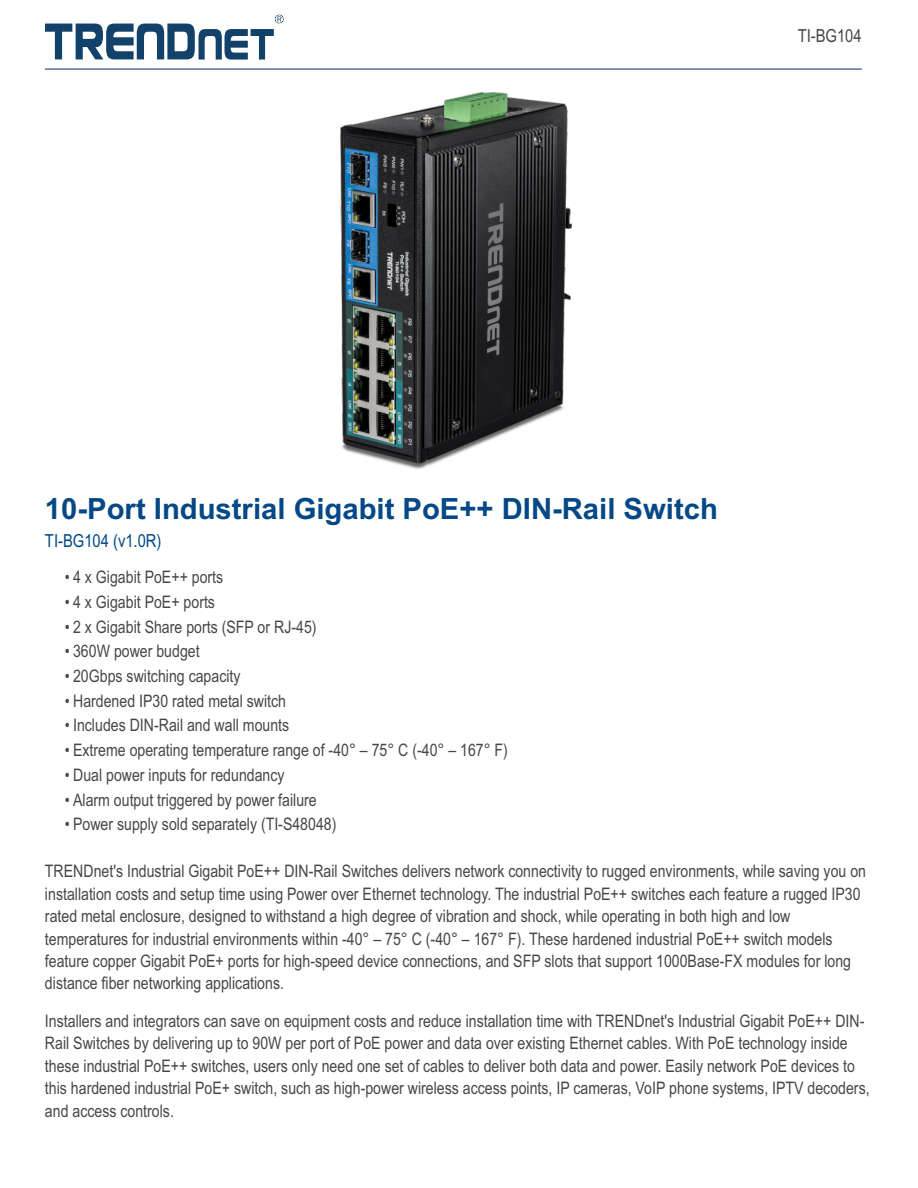
<style>
.page{position:relative;width:918px;height:1188px;background:#fff}
.page>*{position:absolute;margin:0;border:0;box-sizing:border-box;transform-origin:0 0}
.t1{font:700 29.25px "Arial";color:#034886}
.t2{font:18px "Arial Narrow";color:#034886}
.t3{font:18px "Arial Narrow";color:#464646}
.t4{font:17.25px/22.4px "Arial Narrow";color:#464646}
</style>
<div class="page">
<svg style="left:45px;top:15px;width:239px;height:45px"></svg>
<img style="left:340px;top:92px;width:232px;height:377px">
<hr style="left:45px;top:68px;width:817px;height:2px;background:#32537e">
<p class="t3" style="left:798px;top:28px;width:65px">TI-BG104</p>
<h1 class="t1" style="left:45px;top:497px;width:674px">10-Port Industrial Gigabit PoE++ DIN-Rail Switch</h1>
<p class="t2" style="left:45px;top:534px;width:118px">TI-BG104 (v1.0R)</p>
<p class="t4" style="left:65px;top:568px;width:160px">• 4 x Gigabit PoE++ ports</p>
<p class="t4" style="left:65px;top:592px;width:152px">• 4 x Gigabit PoE+ ports</p>
<p class="t4" style="left:65px;top:617px;width:253px">• 2 x Gigabit Share ports (SFP or RJ-45)</p>
<p class="t4" style="left:65px;top:642px;width:136px">• 360W power budget</p>
<p class="t4" style="left:65px;top:667px;width:177px">• 20Gbps switching capacity</p>
<p class="t4" style="left:65px;top:691px;width:223px">• Hardened IP30 rated metal switch</p>
<p class="t4" style="left:65px;top:716px;width:226px">• Includes DIN-Rail and wall mounts</p>
<p class="t4" style="left:65px;top:741px;width:445px">• Extreme operating temperature range of -40° – 75° C (-40° – 167° F)</p>
<p class="t4" style="left:65px;top:765px;width:221px">• Dual power inputs for redundancy</p>
<p class="t4" style="left:65px;top:790px;width:254px">• Alarm output triggered by power failure</p>
<p class="t4" style="left:65px;top:815px;width:273px">• Power supply sold separately (TI-S48048)</p>
<p class="t4" style="left:45px;top:862px;width:823px">TRENDnet's Industrial Gigabit PoE++ DIN-Rail Switches delivers network connectivity to rugged environments, while saving you on installation costs and setup time using Power over Ethernet technology. The industrial PoE++ switches each feature a rugged IP30 rated metal enclosure, designed to withstand a high degree of vibration and shock, while operating in both high and low temperatures for industrial environments within -40° – 75° C (-40° – 167° F). These hardened industrial PoE++ switch models feature copper Gigabit PoE+ ports for high-speed device connections, and SFP slots that support 1000Base-FX modules for long distance fiber networking applications.</p>
<p class="t4" style="left:45px;top:1011px;width:826px">Installers and integrators can save on equipment costs and reduce installation time with TRENDnet's Industrial Gigabit PoE++ DIN-Rail Switches by delivering up to 90W per port of PoE power and data over existing Ethernet cables. With PoE technology inside these industrial PoE++ switches, users only need one set of cables to deliver both data and power. Easily network PoE devices to this hardened industrial PoE+ switch, such as high-power wireless access points, IP cameras, VoIP phone systems, IPTV decoders, and access controls.</p>
</div>
